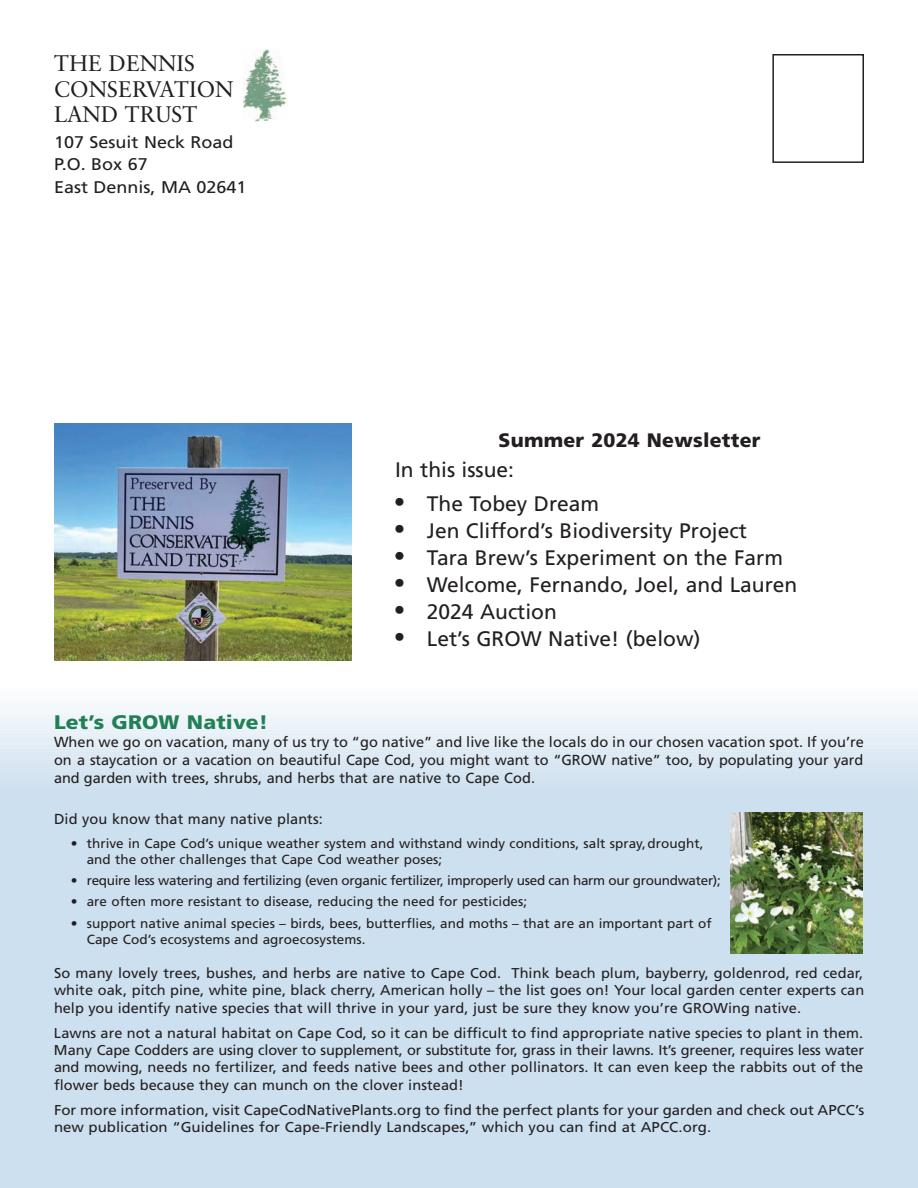
<style>
.page{position:relative;width:918px;height:1188px;background:#fff}
.page>*{position:absolute;margin:0;border:0;box-sizing:border-box;transform-origin:0 0}
.t1{font:22.5px/25.5px "Classical Garamond BT";color:#231f20}
.t2{font:21px "Frutiger";color:#231f20}
.t3{font:900 19.65px "Frutiger";letter-spacing:.005em;color:#228057;scale:1.07 1}
.t4{font:900 19.5px "Frutiger";letter-spacing:.01em;color:#231f20}
.t5{font:16.95px/22.5px "Frutiger";color:#231f20;scale:1.06 1}
.t6{font:14.55px/18px "Frutiger";letter-spacing:.005em;color:#231f20;text-align:justify}
.t7{font:14.25px/17.4px "Frutiger";letter-spacing:.005em;color:#231f20;text-align:justify}
.t8{font:14.25px/17.4px "Frutiger";letter-spacing:.005em;color:#231f20;scale:1.05 1}
.t9{font:13.2px/16.4px "Frutiger";letter-spacing:.005em;color:#231f20}
.t10{font:13.2px "Frutiger";letter-spacing:-.02em;color:#231f20}
.s1{font-family:"Helvetica";font-size:25.5px}
</style>
<div class="page">
<div style="left:0;top:745px;width:918px;height:443px;background:#cde0ef"></div>
<div style="left:0;top:781px;width:918px;height:8px;background:#d1e2f0"></div>
<div style="left:0;top:772px;width:918px;height:9px;background:#d4e4f1"></div>
<div style="left:0;top:764px;width:918px;height:8px;background:#d8e7f2"></div>
<div style="left:0;top:755px;width:918px;height:9px;background:#ddeaf4"></div>
<div style="left:0;top:747px;width:918px;height:8px;background:#e0ebf4"></div>
<div style="left:0;top:738px;width:918px;height:9px;background:#e4eef6"></div>
<div style="left:0;top:730px;width:918px;height:8px;background:#e8f1f8"></div>
<div style="left:0;top:721px;width:918px;height:9px;background:#ecf3f9"></div>
<div style="left:0;top:712px;width:918px;height:9px;background:#eff5f9"></div>
<div style="left:0;top:704px;width:918px;height:8px;background:#f3f8fb"></div>
<div style="left:0;top:695px;width:918px;height:9px;background:#f8fbfd"></div>
<div style="left:0;top:687px;width:918px;height:8px;background:#fbfcfd"></div>
<div style="left:0;top:685px;width:918px;height:5px;background:#fff"></div>
<div style="left:772px;top:54px;width:92px;height:109px;border:2px solid #231f20"></div>
<img style="left:55px;top:424px;width:297px;height:236px">
<img style="left:731px;top:813px;width:132px;height:140px">
<img style="left:243px;top:49px;width:44px;height:73px">
<h1 class="t1" style="left:54px;top:53px;width:181px">THE DENNIS<br>CONSERVATION<br>LAND TRUST</h1>
<p class="t5" style="left:54px;top:132px;width:183px">107 Sesuit Neck Road<br>P.O. Box 67<br>East Dennis, MA 02641</p>
<h3 class="t4" style="left:499px;top:432px;width:263px">Summer 2024 Newsletter</h3>
<h2 class="t2" style="left:395px;top:461px;width:121px">In this issue:</h2>
<h2 class="t2" style="left:395px;top:496px;width:206px"><span class="s1">•</span> The Tobey Dream</h2>
<h2 class="t2" style="left:395px;top:523px;width:353px"><span class="s1">•</span> Jen Clifford’s Biodiversity Project</h2>
<h2 class="t2" style="left:395px;top:550px;width:389px"><span class="s1">•</span> Tara Brew’s Experiment on the Farm</h2>
<h2 class="t2" style="left:395px;top:577px;width:404px"><span class="s1">•</span> Welcome, Fernando, Joel, and Lauren</h2>
<h2 class="t2" style="left:395px;top:604px;width:163px"><span class="s1">•</span> 2024 Auction</h2>
<h2 class="t2" style="left:395px;top:631px;width:307px"><span class="s1">•</span> Let’s GROW Native! (below)</h2>
<h3 class="t3" style="left:54px;top:715px;width:202px">Let’s GROW Native!</h3>
<p class="t6" style="left:54px;top:734px;width:812px">When we go on vacation, many of us try to “go native” and live like the locals do in our chosen vacation spot. If you’re on a staycation or a vacation on beautiful Cape Cod, you might want to “GROW native” too, by populating your yard and garden with trees, shrubs, and herbs that are native to Cape Cod.</p>
<p class="t6" style="left:54px;top:811px;width:270px">Did you know that many native plants:</p>
<p class="t9" style="left:87px;top:836px;width:618px;text-indent:-16px">• thrive in Cape Cod’s unique weather system and withstand windy conditions, salt spray,drought, and the other challenges that Cape Cod weather poses;</p>
<p class="t10" style="left:71px;top:875px;width:652px">• require less watering and fertilizing (even organic fertilizer, improperly used can harm our groundwater);</p>
<p class="t9" style="left:71px;top:895px;width:458px">• are often more resistant to disease, reducing the need for pesticides;</p>
<p class="t9" style="left:87px;top:916px;width:626px;text-indent:-16px">• support native animal species – birds, bees, butterflies, and moths – that are an important part of<br>Cape Cod’s ecosystems and agroecosystems.</p>
<p class="t7" style="left:54px;top:965px;width:812px">So many lovely trees, bushes, and herbs are native to Cape Cod. Think beach plum, bayberry, goldenrod, red cedar, white oak, pitch pine, white pine, black cherry, American holly – the list goes on! Your local garden center experts can help you identify native species that will thrive in your yard, just be sure they know you’re GROWing native.</p>
<p class="t7" style="left:54px;top:1025px;width:812px">Lawns are not a natural habitat on Cape Cod, so it can be difficult to find appropriate native species to plant in them.<br>Many Cape Codders are using clover to supplement, or substitute for, grass in their lawns. It’s greener, requires less water and mowing, needs no fertilizer, and feeds native bees and other pollinators. It can even keep the rabbits out of the flower beds because they can munch on the clover instead!</p>
<p class="t8" style="left:54px;top:1102px;width:773px">For more information, visit CapeCodNativePlants.org to find the perfect plants for your garden and check out APCC’s new publication “Guidelines for Cape-Friendly Landscapes,” which you can find at APCC.org.</p>
</div>
